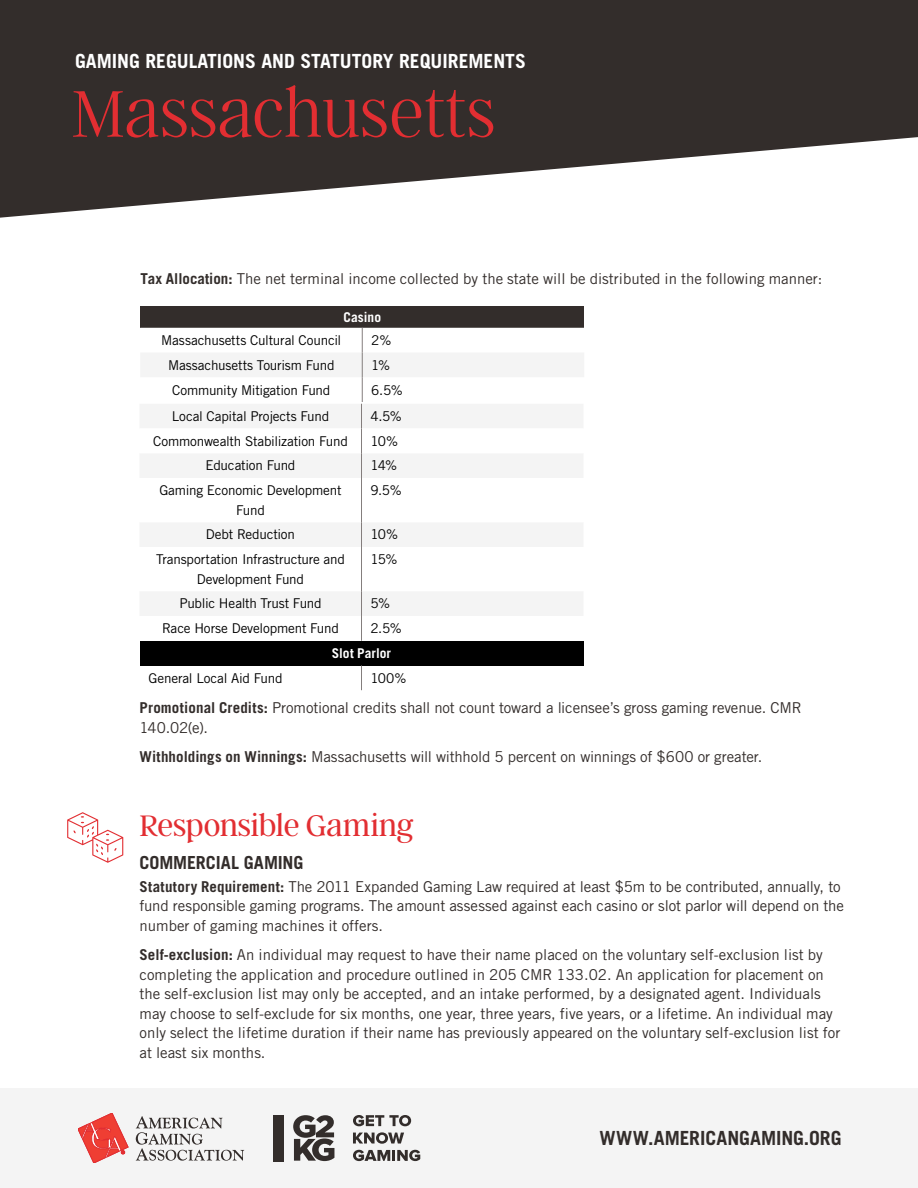
<style>
.page{position:relative;width:918px;height:1188px;background:#fff}
.page>*{position:absolute;margin:0;border:0;box-sizing:border-box;transform-origin:0 0}
.t1{font:100 73.5px "Argent CF";letter-spacing:.01em;color:#e22e32}
.t2{font:300 33px "Argent CF";letter-spacing:-.01em;color:#e22e32}
.t3{font:700 19.5px "Trade Gothic LT Std";color:#fff}
.t4{font:700 19.5px "Trade Gothic LT Std";color:#332d2b}
.t5{font:700 18px "Trade Gothic LT Std";letter-spacing:-.005em;color:#332d2b}
.t6{font:15px/19.5px "Trade Gothic LT Std";color:#332d2b}
.t7{font:13.5px/19.5px "Trade Gothic LT Std";letter-spacing:-.015em;color:#000;text-align:center}
.t8{font:700 13.5px "Trade Gothic LT Std";letter-spacing:.005em;color:#fff}
.s1{font-weight:700}
</style>
<div class="page">
<svg style="left:0;top:0;width:918px;height:218px;fill:#332d2b"></svg>
<div style="left:0;top:1088px;width:918px;height:100px;background:#f4f4f4"></div>
<svg style="left:78px;top:1113px;width:50px;height:50px"></svg>
<svg style="left:136px;top:1116px;width:108px;height:45px"></svg>
<svg style="left:293px;top:1115px;width:41px;height:46px"></svg>
<div style="left:273px;top:1115px;width:10px;height:46px;background:#332d2b"></div>
<svg style="left:353px;top:1132px;width:51px;height:12px"></svg>
<svg style="left:353px;top:1150px;width:67px;height:11px"></svg>
<svg style="left:353px;top:1115px;width:58px;height:11px"></svg>
<svg style="left:140px;top:523px;width:444px;height:143px"></svg>
<div style="left:140px;top:641px;width:444px;height:24px;background:#000"></div>
<hr style="left:361px;top:478px;width:1px;height:44px;background:#847e7d">
<svg style="left:361px;top:522px;width:1px;height:25px"></svg>
<hr style="left:361px;top:547px;width:1px;height:44px;background:#847e7d">
<svg style="left:361px;top:591px;width:1px;height:50px"></svg>
<svg style="left:361px;top:665px;width:1px;height:25px"></svg>
<svg style="left:67px;top:812px;width:56px;height:51px"></svg>
<div style="left:140px;top:306px;width:444px;height:22px;background:#332d2b"></div>
<svg style="left:140px;top:328px;width:444px;height:150px"></svg>
<h3 class="t3" style="left:75px;top:50px;width:452px">GAMING REGULATIONS AND STATUTORY REQUIREMENTS</h3>
<h1 class="t1" style="left:72px;top:76px;width:425px">Massachusetts</h1>
<p class="t6" style="left:140px;top:269px;width:684px"><span class="s1">Tax Allocation:</span> The net terminal income collected by the state will be distributed in the following manner:</p>
<p class="t8" style="left:343px;top:309px;width:39px">Casino</p>
<p class="t7" style="left:161px;top:330px;width:182px">Massachusetts Cultural Council</p>
<p class="t7" style="left:371px;top:330px;width:22px">2%</p>
<p class="t7" style="left:168px;top:355px;width:168px">Massachusetts Tourism Fund</p>
<p class="t7" style="left:371px;top:355px;width:20px">1%</p>
<p class="t7" style="left:172px;top:380px;width:160px">Community Mitigation Fund</p>
<p class="t7" style="left:371px;top:380px;width:33px">6.5%</p>
<p class="t7" style="left:172px;top:406px;width:159px">Local Capital Projects Fund</p>
<p class="t7" style="left:371px;top:406px;width:33px">4.5%</p>
<p class="t7" style="left:153px;top:431px;width:196px">Commonwealth Stabilization Fund</p>
<p class="t7" style="left:371px;top:431px;width:29px">10%</p>
<p class="t7" style="left:206px;top:456px;width:91px">Education Fund</p>
<p class="t7" style="left:371px;top:456px;width:28px">14%</p>
<p class="t7" style="left:159px;top:481px;width:184px">Gaming Economic Development<br>Fund</p>
<p class="t7" style="left:371px;top:481px;width:33px">9.5%</p>
<p class="t7" style="left:206px;top:525px;width:91px">Debt Reduction</p>
<p class="t7" style="left:371px;top:525px;width:29px">10%</p>
<p class="t7" style="left:156px;top:550px;width:190px">Transportation Infrastructure and<br>Development Fund</p>
<p class="t7" style="left:371px;top:550px;width:29px">15%</p>
<p class="t7" style="left:179px;top:594px;width:144px">Public Health Trust Fund</p>
<p class="t7" style="left:371px;top:594px;width:21px">5%</p>
<p class="t7" style="left:162px;top:619px;width:178px">Race Horse Development Fund</p>
<p class="t7" style="left:371px;top:619px;width:33px">2.5%</p>
<p class="t8" style="left:332px;top:645px;width:61px">Slot Parlor</p>
<p class="t7" style="left:149px;top:668px;width:136px">General Local Aid Fund</p>
<p class="t7" style="left:371px;top:668px;width:37px">100%</p>
<p class="t6" style="left:140px;top:698px;width:664px"><span class="s1">Promotional Credits:</span> Promotional credits shall not count toward a licensee’s gross gaming revenue. CMR<br>140.02(e).</p>
<p class="t6" style="left:140px;top:747px;width:624px"><span class="s1">Withholdings on Winnings:</span> Massachusetts will withhold 5 percent on winnings of $600 or greater.</p>
<h2 class="t2" style="left:140px;top:809px;width:276px">Responsible Gaming</h2>
<p class="t5" style="left:140px;top:852px;width:166px">COMMERCIAL GAMING</p>
<p class="t6" style="left:140px;top:877px;width:706px"><span class="s1">Statutory Requirement:</span> The 2011 Expanded Gaming Law required at least $5m to be contributed, annually, to fund responsible gaming programs. The amount assessed against each casino or slot parlor will depend on the number of gaming machines it offers.</p>
<p class="t6" style="left:140px;top:945px;width:702px"><span class="s1">Self-exclusion:</span> An individual may request to have their name placed on the voluntary self-exclusion list by completing the application and procedure outlined in 205 CMR 133.02. An application for placement on the self-exclusion list may only be accepted, and an intake performed, by a designated agent. Individuals may choose to self-exclude for six months, one year, three years, five years, or a lifetime. An individual may only select the lifetime duration if their name has previously appeared on the voluntary self-exclusion list for at least six months.</p>
<h3 class="t4" style="left:599px;top:1126px;width:244px">WWW.AMERICANGAMING.ORG</h3>
</div>
